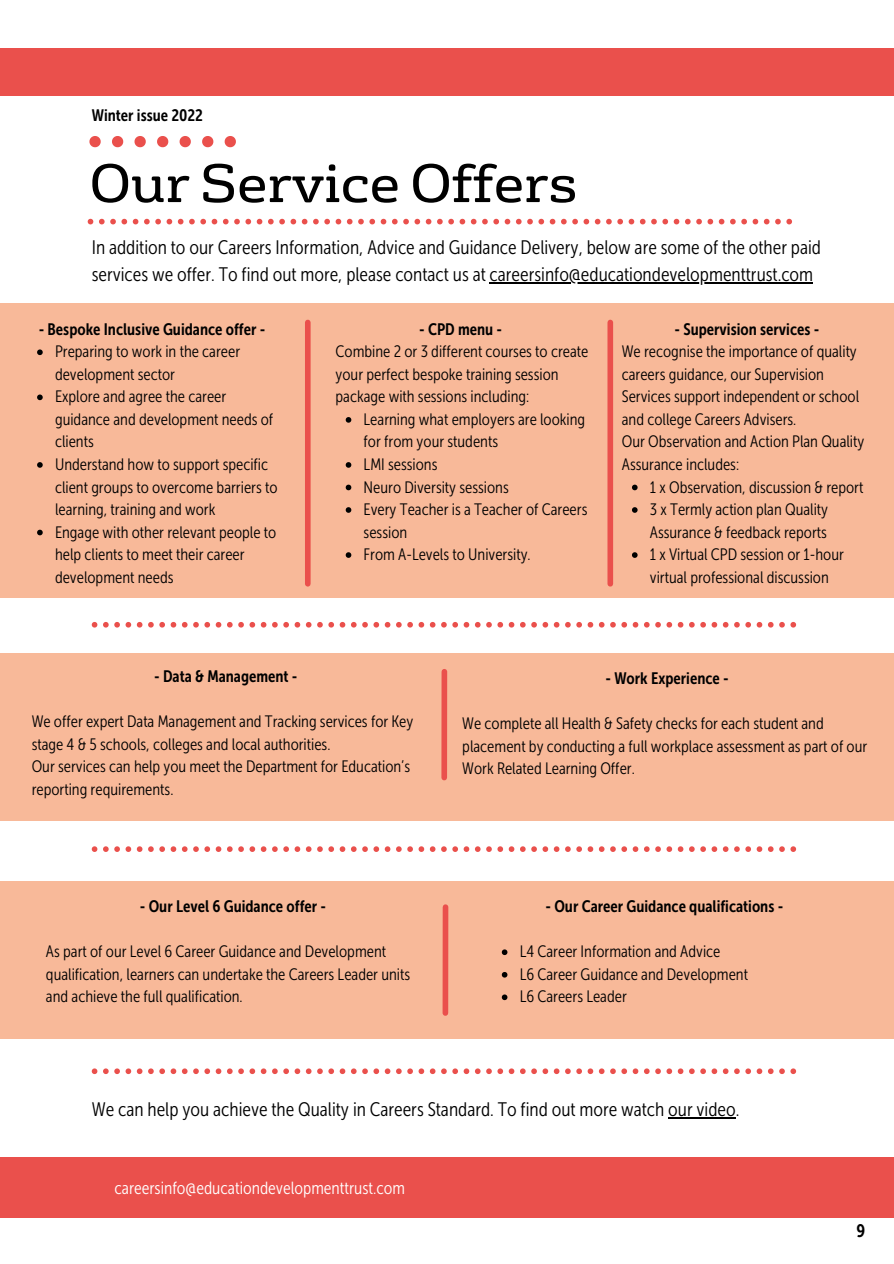
<style>
.page{position:relative;width:894px;height:1264px;background:#fff}
.page>*{position:absolute;margin:0;border:0;box-sizing:border-box;transform-origin:0 0}
.t1{font:52.5px "FS Rufus";color:#000}
.t2{font:19.5px "Museo Sans Cond 300";color:#000}
.t3{font:18px "Museo Sans Cond 700";color:#000}
.t4{font:17.55px "Museo Sans Cond 300";color:#fff}
.t5{font:16.5px/22.5px "Museo Sans Cond 300";color:#000}
.t6{font:16.5px "Museo Sans Cond 700";color:#000}
</style>
<div class="page">
<div style="left:0;top:49px;width:893px;height:47px;background:#ea504c"></div>
<div style="left:0;top:1157px;width:893px;height:60px;background:#ea504c"></div>
<svg style="left:89px;top:136px;width:147px;height:11px"></svg>
<svg style="left:88px;top:219px;width:703px;height:5px"></svg>
<svg style="left:92px;top:622px;width:703px;height:5px"></svg>
<div style="left:0;top:304px;width:893px;height:294px;background:#f8b999"></div>
<svg style="left:37px;top:349px;width:6px;height:6px"></svg>
<svg style="left:37px;top:394px;width:6px;height:6px"></svg>
<svg style="left:37px;top:462px;width:6px;height:6px"></svg>
<svg style="left:37px;top:529px;width:6px;height:6px"></svg>
<svg style="left:345px;top:417px;width:6px;height:5px"></svg>
<svg style="left:345px;top:462px;width:6px;height:6px"></svg>
<svg style="left:345px;top:484px;width:6px;height:6px"></svg>
<svg style="left:345px;top:507px;width:6px;height:6px"></svg>
<svg style="left:345px;top:552px;width:6px;height:6px"></svg>
<svg style="left:632px;top:484px;width:5px;height:6px"></svg>
<svg style="left:632px;top:507px;width:5px;height:6px"></svg>
<svg style="left:632px;top:552px;width:5px;height:6px"></svg>
<div style="left:305px;top:322px;width:5px;height:262px;background:#ea504c"></div>
<div style="left:607px;top:322px;width:6px;height:262px;background:#ea504c"></div>
<div style="left:0;top:653px;width:893px;height:168px;background:#f8b999"></div>
<svg style="left:92px;top:846px;width:703px;height:6px"></svg>
<div style="left:0;top:881px;width:893px;height:158px;background:#f8b999"></div>
<svg style="left:501px;top:949px;width:6px;height:6px"></svg>
<svg style="left:501px;top:972px;width:6px;height:5px"></svg>
<svg style="left:501px;top:994px;width:6px;height:6px"></svg>
<div style="left:442px;top:907px;width:6px;height:106px;background:#ea504c"></div>
<svg style="left:92px;top:1068px;width:703px;height:6px"></svg>
<hr style="left:668px;top:1117px;width:67px;height:1px;background:#000">
<div style="left:441px;top:671px;width:6px;height:106px;background:#ea504c"></div>
<hr style="left:489px;top:282px;width:324px;height:2px;background:#000">
<p class="t6" style="left:92px;top:106px;width:113px">Winter issue 2022</p>
<p class="t1" style="left:89px;top:150px;width:489px">Our Service Offers</p>
<p class="t2" style="left:92px;top:236px;width:730px">In addition to our Careers Information, Advice and Guidance Delivery, below are some of the other paid</p>
<p class="t2" style="left:92px;top:263px;width:722px">services we offer. To find out more, please contact us at careersinfo@educationdevelopmenttrust.com</p>
<p class="t6" style="left:39px;top:319px;width:228px">- Bespoke Inclusive Guidance offer -</p>
<p class="t5" style="left:55px;top:340px;width:187px">Preparing to work in the career development sector</p>
<p class="t5" style="left:55px;top:385px;width:220px">Explore and agree the career guidance and development needs of clients</p>
<p class="t5" style="left:55px;top:453px;width:224px">Understand how to support specific client groups to overcome barriers to learning, training and work</p>
<p class="t5" style="left:55px;top:520px;width:223px">Engage with other relevant people to help clients to meet their career development needs</p>
<p class="t6" style="left:419px;top:319px;width:85px">- CPD menu -</p>
<p class="t5" style="left:335px;top:340px;width:254px">Combine 2 or 3 different courses to create your perfect bespoke training session package with sessions including:</p>
<p class="t5" style="left:363px;top:408px;width:223px">Learning what employers are looking for from your students</p>
<p class="t5" style="left:363px;top:453px;width:75px">LMI sessions</p>
<p class="t5" style="left:363px;top:475px;width:147px">Neuro Diversity sessions</p>
<p class="t5" style="left:363px;top:498px;width:225px">Every Teacher is a Teacher of Careers session</p>
<p class="t5" style="left:363px;top:543px;width:168px">From A-Levels to University.</p>
<p class="t6" style="left:674px;top:319px;width:146px">- Supervision services -</p>
<p class="t5" style="left:621px;top:340px;width:239px">We recognise the importance of quality careers guidance, our Supervision Services support independent or school and college Careers Advisers.</p>
<p class="t5" style="left:621px;top:430px;width:244px">Our Observation and Action Plan Quality<br>Assurance includes:</p>
<p class="t5" style="left:649px;top:475px;width:215px">1 x Observation, discussion &amp; report</p>
<p class="t5" style="left:649px;top:498px;width:180px">3 x Termly action plan Quality<br>Assurance &amp; feedback reports</p>
<p class="t5" style="left:649px;top:543px;width:195px">1 x Virtual CPD session or 1-hour virtual professional discussion</p>
<p class="t6" style="left:154px;top:666px;width:145px">- Data &amp; Management -</p>
<p class="t5" style="left:32px;top:710px;width:383px">We offer expert Data Management and Tracking services for Key stage 4 &amp; 5 schools, colleges and local authorities.</p>
<p class="t5" style="left:32px;top:755px;width:380px">Our services can help you meet the Department for Education’s reporting requirements.</p>
<p class="t6" style="left:605px;top:668px;width:125px">- Work Experience -</p>
<p class="t5" style="left:462px;top:712px;width:406px">We complete all Health &amp; Safety checks for each student and placement by conducting a full workplace assessment as part of our<br>Work Related Learning Offer.</p>
<p class="t6" style="left:140px;top:896px;width:188px">- Our Level 6 Guidance offer -</p>
<p class="t5" style="left:46px;top:940px;width:365px">As part of our Level 6 Career Guidance and Development qualification, learners can undertake the Careers Leader units and achieve the full qualification.</p>
<p class="t5" style="left:519px;top:940px;width:202px">L4 Career Information and Advice</p>
<p class="t6" style="left:545px;top:896px;width:239px">- Our Career Guidance qualifications -</p>
<p class="t5" style="left:519px;top:963px;width:230px">L6 Career Guidance and Development</p>
<p class="t5" style="left:519px;top:985px;width:109px">L6 Careers Leader</p>
<p class="t2" style="left:92px;top:1097px;width:649px">We can help you achieve the Quality in Careers Standard. To find out more watch our video.</p>
<p class="t4" style="left:114px;top:1177px;width:292px">careersinfo@educationdevelopmenttrust.com</p>
<p class="t3" style="left:856px;top:1219px;width:10px">9</p>
</div>
